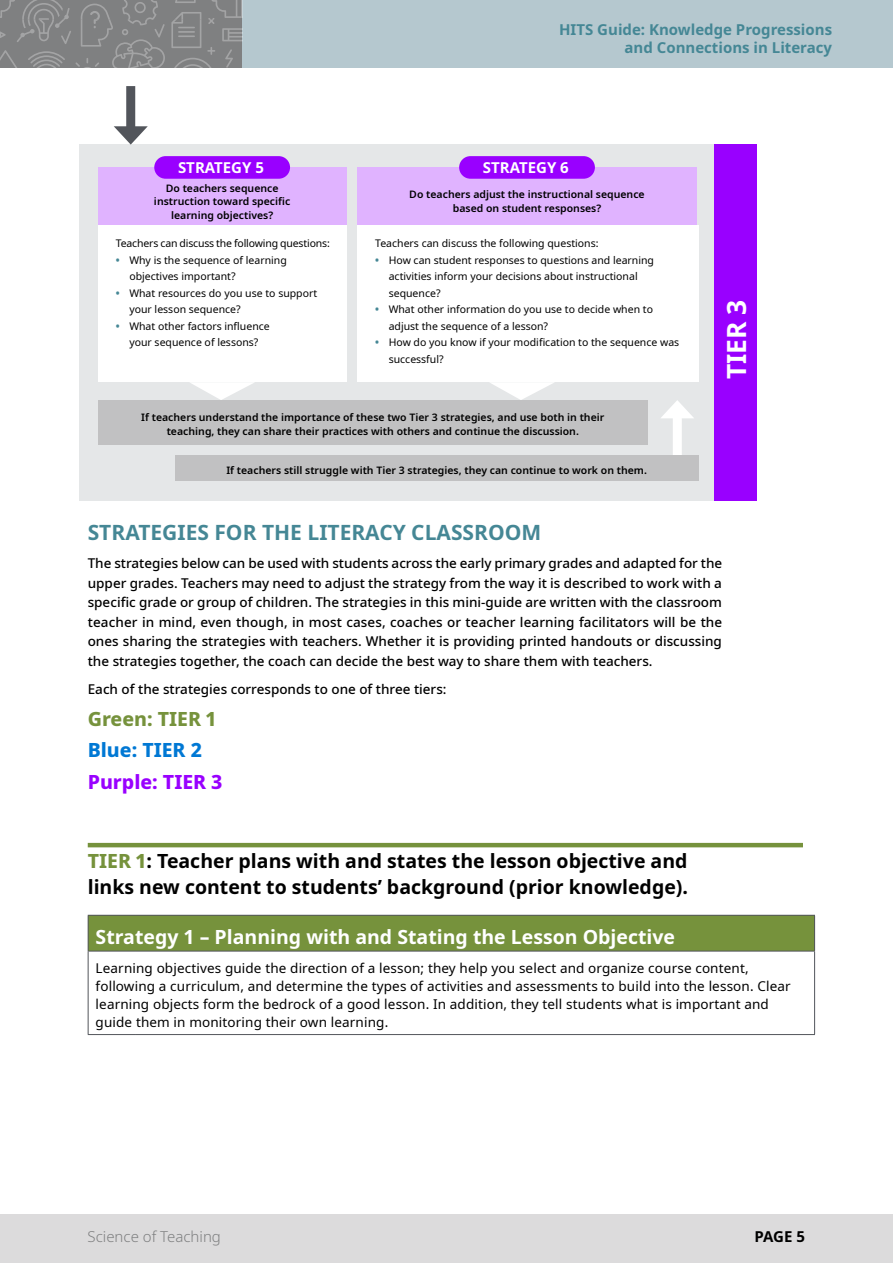
<style>
.page{position:relative;width:893px;height:1263px;background:#fff}
.page>*{position:absolute;margin:0;border:0;box-sizing:border-box;transform-origin:0 0}
.Table_Heading{font:700 26.4px "Noto Sans";color:#fff}
.H2new{font:700 21px "Noto Sans";color:#458795}
.Teier{font:700 19.5px/25.5px "Noto Sans";color:#000}
.Table_Body{font:700 19.5px "Noto Sans";color:#fff}
.Body{font:800 19.5px "Noto Sans";color:#90f}
.Body-2{font:800 19.5px "Noto Sans";color:#76923c}
.Body-3{font:800 19.5px "Noto Sans";color:#0078d4}
.t1{font:700 15px/18px "Noto Sans";color:#458795;text-align:right}
.Figure_Heading{font:700 15px "Noto Sans";color:#fff}
.t2{font:300 15px "Noto Sans";color:#7f8081}
.t3{font:700 15px "Noto Sans";color:#000}
.Body-4{font:500 13.5px/19.5px "Noto Sans";color:#000;text-align:justify}
.Table_Body-2{font:13.5px/18px "Noto Sans";letter-spacing:.01em;color:#000}
.Figure_Body{font:10.5px/16.5px "Noto Sans";color:#000}
.Figure_Move_on{font:600 10.5px/13.5px "Noto Sans";color:#000;text-align:center}
.s1{font-weight:700;color:#458795}
.s2{font-weight:800;color:#76923c}
</style>
<div class="page">
<div style="left:0;top:0;width:893px;height:67px;background:#b5c8cf"></div>
<svg style="left:0;top:0;width:242px;height:67px;background:#848586"></svg>
<div style="left:0;top:1214px;width:893px;height:49px;background:#dcdbdc"></div>
<div style="left:80px;top:145px;width:634px;height:356px;background:#e5e7e8"></div>
<div style="left:714px;top:145px;width:43px;height:356px;background:#90f"></div>
<div style="left:98px;top:167px;width:248px;height:59px;background:#e0b3ff"></div>
<div style="left:98px;top:400px;width:550px;height:44px;background:#c1c1c2"></div>
<div style="left:357px;top:167px;width:340px;height:59px;background:#e0b3ff"></div>
<div style="left:154px;top:156px;width:136px;height:23px;background:#90f;border-radius:11px"></div>
<div style="left:459px;top:156px;width:136px;height:23px;background:#90f;border-radius:11px"></div>
<svg style="left:190px;top:382px;width:64px;height:18px"></svg>
<svg style="left:490px;top:382px;width:64px;height:18px"></svg>
<div style="left:673px;top:411px;width:9px;height:49px;background:#fff"></div>
<svg style="left:661px;top:400px;width:33px;height:18px"></svg>
<div style="left:175px;top:455px;width:524px;height:26px;background:#c1c1c2"></div>
<div style="left:126px;top:86px;width:9px;height:47px;background:#52555b"></div>
<svg style="left:114px;top:126px;width:34px;height:19px"></svg>
<div style="left:98px;top:226px;width:248px;height:156px;background:#fff"></div>
<div style="left:357px;top:226px;width:342px;height:156px;background:#fff"></div>
<hr style="left:88px;top:843px;width:715px;height:4px;background:#76923c">
<div style="left:88px;top:915px;width:727px;height:36px;background:#76923c"></div>
<hr style="left:88px;top:915px;width:48px;height:1px;background:#52555b">
<hr style="left:88px;top:916px;width:1px;height:35px;background:#52555b">
<hr style="left:136px;top:915px;width:679px;height:1px;background:#52555b">
<hr style="left:814px;top:916px;width:1px;height:35px;background:#52555b">
<hr style="left:88px;top:951px;width:48px;height:1px;background:#52555b">
<hr style="left:88px;top:951px;width:1px;height:83px;background:#52555b">
<hr style="left:136px;top:951px;width:679px;height:1px;background:#52555b">
<hr style="left:814px;top:951px;width:1px;height:83px;background:#52555b">
<hr style="left:88px;top:1034px;width:48px;height:1px;background:#52555b">
<hr style="left:136px;top:1034px;width:679px;height:1px;background:#52555b">
<p class="t1" style="left:559px;top:20px;width:274px">HITS Guide: Knowledge Progressions and Connections in Literacy</p>
<p class="Figure_Heading" style="left:178px;top:157px;width:87px">STRATEGY 5</p>
<p class="Figure_Heading" style="left:483px;top:157px;width:87px">STRATEGY 6</p>
<p class="Figure_Move_on" style="left:154px;top:181px;width:138px">Do teachers sequence instruction toward specific learning objectives?</p>
<p class="Figure_Body" style="left:116px;top:235px;width:216px">Teachers can discuss the following questions:</p>
<p class="Figure_Body" style="left:129px;top:252px;width:159px;text-indent:-14px"><span class="s1">•</span> Why is the sequence of learning objectives important?</p>
<p class="Figure_Body" style="left:129px;top:285px;width:189px;text-indent:-14px"><span class="s1">•</span> What resources do you use to support your lesson sequence?</p>
<p class="Figure_Body" style="left:116px;top:318px;width:155px;text-align:center"><span class="s1">•</span> What other factors influence your sequence of lessons?</p>
<p class="Figure_Move_on" style="left:409px;top:188px;width:237px">Do teachers adjust the instructional sequence based on student responses?</p>
<p class="Figure_Body" style="left:375px;top:235px;width:225px">Teachers can discuss the following questions:</p>
<p class="Figure_Body" style="left:389px;top:252px;width:267px;text-indent:-13px"><span class="s1">•</span> How can student responses to questions and learning activities inform your decisions about instructional sequence?</p>
<p class="Figure_Body" style="left:389px;top:301px;width:266px;text-indent:-13px"><span class="s1">•</span> What other information do you use to decide when to adjust the sequence of a lesson?</p>
<p class="Figure_Body" style="left:389px;top:334px;width:292px;text-indent:-13px"><span class="s1">•</span> How do you know if your modification to the sequence was successful?</p>
<p class="Figure_Move_on" style="left:141px;top:411px;width:465px">If teachers understand the importance of these two Tier 3 strategies, and use both in their teaching, they can share their practices with others and continue the discussion.</p>
<p class="Figure_Move_on" style="left:226px;top:463px;width:422px">If teachers still struggle with Tier 3 strategies, they can continue to work on them.</p>
<p class="Table_Heading" style="left:718px;top:379px;width:80px;rotate:-90deg">TIER 3</p>
<p class="H2new" style="left:88px;top:517px;width:455px">STRATEGIES FOR THE LITERACY CLASSROOM</p>
<p class="Body-4" style="left:88px;top:554px;width:636px">The strategies below can be used with students across the early primary grades and adapted for the upper grades. Teachers may need to adjust the strategy from the way it is described to work with a specific grade or group of children. The strategies in this mini-guide are written with the classroom teacher in mind, even though, in most cases, coaches or teacher learning facilitators will be the ones sharing the strategies with teachers. Whether it is providing printed handouts or discussing the strategies together, the coach can decide the best way to share them with teachers.</p>
<p class="Body-4" style="left:88px;top:680px;width:360px">Each of the strategies corresponds to one of three tiers:</p>
<p class="Body-2" style="left:88px;top:704px;width:130px">Green: TIER 1</p>
<p class="Body-3" style="left:88px;top:736px;width:116px">Blue: TIER 2</p>
<p class="Body" style="left:88px;top:767px;width:136px">Purple: TIER 3</p>
<p class="Teier" style="left:88px;top:849px;width:602px"><span class="s2">TIER 1</span>: Teacher plans with and states the lesson objective and links new content to students’ background (prior knowledge).</p>
<p class="Table_Body" style="left:96px;top:923px;width:581px">Strategy 1 – Planning with and Stating the Lesson Objective</p>
<p class="Table_Body-2" style="left:96px;top:959px;width:697px">Learning objectives guide the direction of a lesson; they help you select and organize course content, following a curriculum, and determine the types of activities and assessments to build into the lesson. Clear learning objects form the bedrock of a good lesson. In addition, they tell students what is important and guide them in monitoring their own learning.</p>
<p class="t2" style="left:88px;top:1226px;width:135px">Science of Teaching</p>
<p class="t3" style="left:754px;top:1226px;width:52px">PAGE 5</p>
</div>
